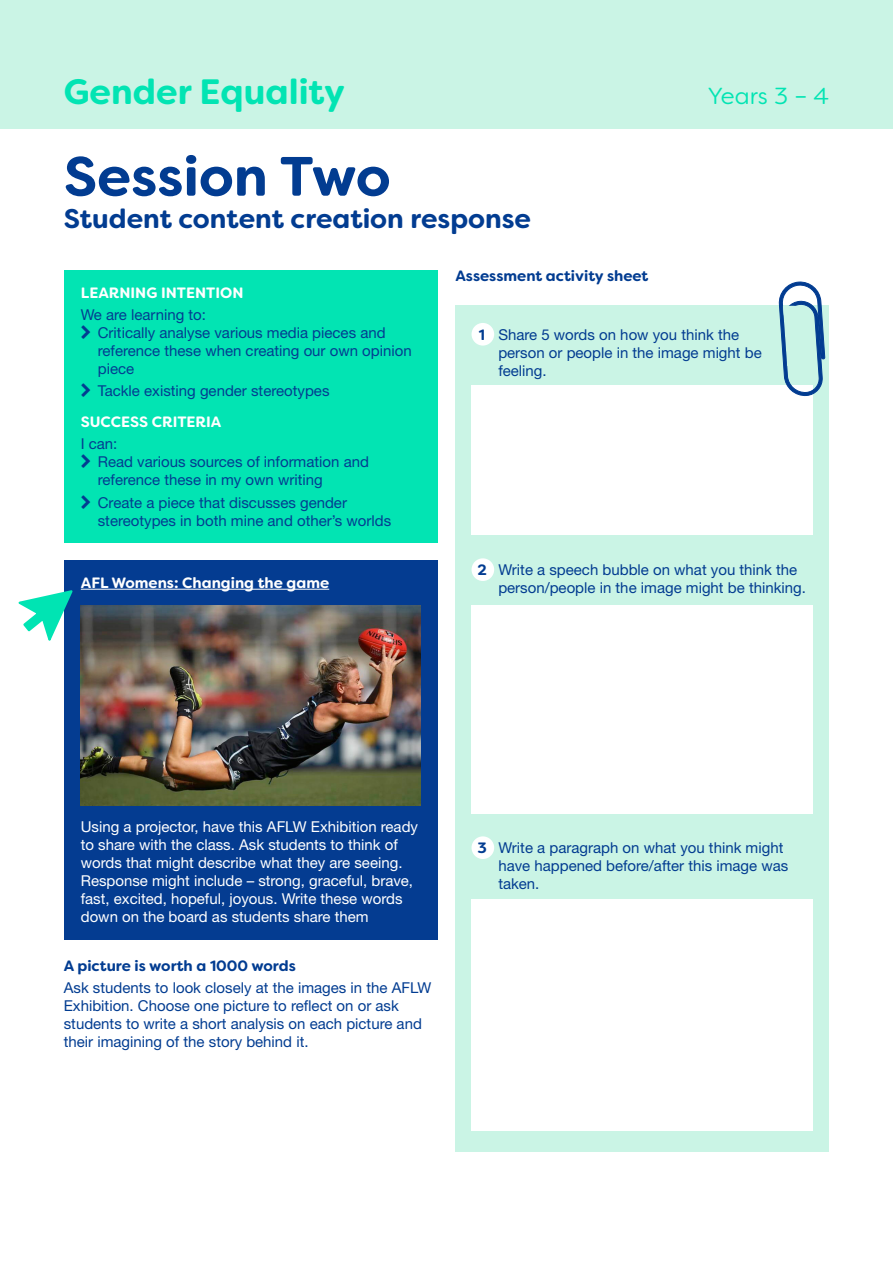
<style>
.page{position:relative;width:893px;height:1263px;background:#fff}
.page>*{position:absolute;margin:0;border:0;box-sizing:border-box;transform-origin:0 0}
.t1{font:700 55.35px "Filson Soft";color:#023c91}
.t2{font:700 35.25px "Filson Soft";color:#02e4b3}
.t3{font:700 27px "Filson Soft";color:#023c91}
.t4{font:23.25px "Filson Soft";color:#02e4b3}
.t5{font:15px/18px "Helvetica Neue LT";color:#023c91}
.t6{font:15px/18px "Helvetica Neue LT";color:#fff}
.t7{font:700 15px "Filson Soft";color:#fff}
.t8{font:700 15px "Filson Soft";color:#023c91}
.s1{font-family:"Filson Soft";font-weight:700}
</style>
<div class="page">
<div style="left:0;top:0;width:893px;height:129px;background:#caf4e5"></div>
<div style="left:455px;top:305px;width:374px;height:847px;background:#caf4e5"></div>
<div style="left:472px;top:323px;width:22px;height:23px;background:#fff;border-radius:50%"></div>
<div style="left:472px;top:836px;width:22px;height:23px;background:#fff;border-radius:50%"></div>
<div style="left:472px;top:558px;width:22px;height:23px;background:#fff;border-radius:50%"></div>
<div style="left:472px;top:386px;width:341px;height:149px;background:#fff"></div>
<div style="left:472px;top:899px;width:341px;height:232px;background:#fff"></div>
<div style="left:472px;top:605px;width:341px;height:208px;background:#fff"></div>
<svg style="left:779px;top:281px;width:46px;height:115px"></svg>
<div style="left:64px;top:270px;width:373px;height:273px;background:#02e4b3"></div>
<div style="left:64px;top:560px;width:373px;height:379px;background:#043c91"></div>
<hr style="left:81px;top:589px;width:248px;height:1px;background:#fff">
<img style="left:81px;top:605px;width:339px;height:200px">
<svg style="left:18px;top:590px;width:55px;height:51px"></svg>
<h2 class="t2" style="left:64px;top:69px;width:283px">Gender Equality</h2>
<h3 class="t4" style="left:708px;top:81px;width:123px">Years 3 – 4</h3>
<h1 class="t1" style="left:64px;top:141px;width:328px">Session Two</h1>
<h3 class="t3" style="left:64px;top:201px;width:469px">Student content creation response</h3>
<p class="t7" style="left:81px;top:283px;width:164px">LEARNING INTENTION</p>
<p class="t5" style="left:98px;top:305px;width:315px;text-indent:-17px">We are learning to:<br>Critically analyse various media pieces and reference these when creating our own opinion piece</p>
<p class="t5" style="left:98px;top:382px;width:233px">Tackle existing gender stereotypes</p>
<p class="t7" style="left:81px;top:412px;width:142px">SUCCESS CRITERIA</p>
<p class="t5" style="left:98px;top:435px;width:273px;text-indent:-17px">I can:<br>Read various sources of information and reference these in my own writing</p>
<p class="t5" style="left:98px;top:493px;width:295px">Create a piece that discusses gender stereotypes in both mine and other’s worlds</p>
<p class="t7" style="left:81px;top:573px;width:250px">AFL Womens: Changing the game</p>
<p class="t8" style="left:455px;top:266px;width:194px">Assessment activity sheet</p>
<p class="t5" style="left:498px;top:325px;width:265px;text-indent:-19px"><span class="s1">1</span> Share 5 words on how you think the person or people in the image might be feeling.</p>
<p class="t5" style="left:498px;top:560px;width:309px;text-indent:-21px"><span class="s1">2</span> Write a speech bubble on what you think the person/people in the image might be thinking.</p>
<p class="t6" style="left:81px;top:818px;width:339px">Using a projector, have this AFLW Exhibition ready to share with the class. Ask students to think of words that might describe what they are seeing.<br>Response might include – strong, graceful, brave, fast, excited, hopeful, joyous. Write these words down on the board as students share them</p>
<p class="t8" style="left:64px;top:956px;width:234px">A picture is worth a 1000 words</p>
<p class="t5" style="left:64px;top:978px;width:369px">Ask students to look closely at the images in the AFLW Exhibition. Choose one picture to reflect on or ask students to write a short analysis on each picture and their imagining of the story behind it.</p>
<p class="t5" style="left:498px;top:838px;width:292px;text-indent:-21px"><span class="s1">3</span> Write a paragraph on what you think might have happened before/after this image was taken.</p>
</div>
